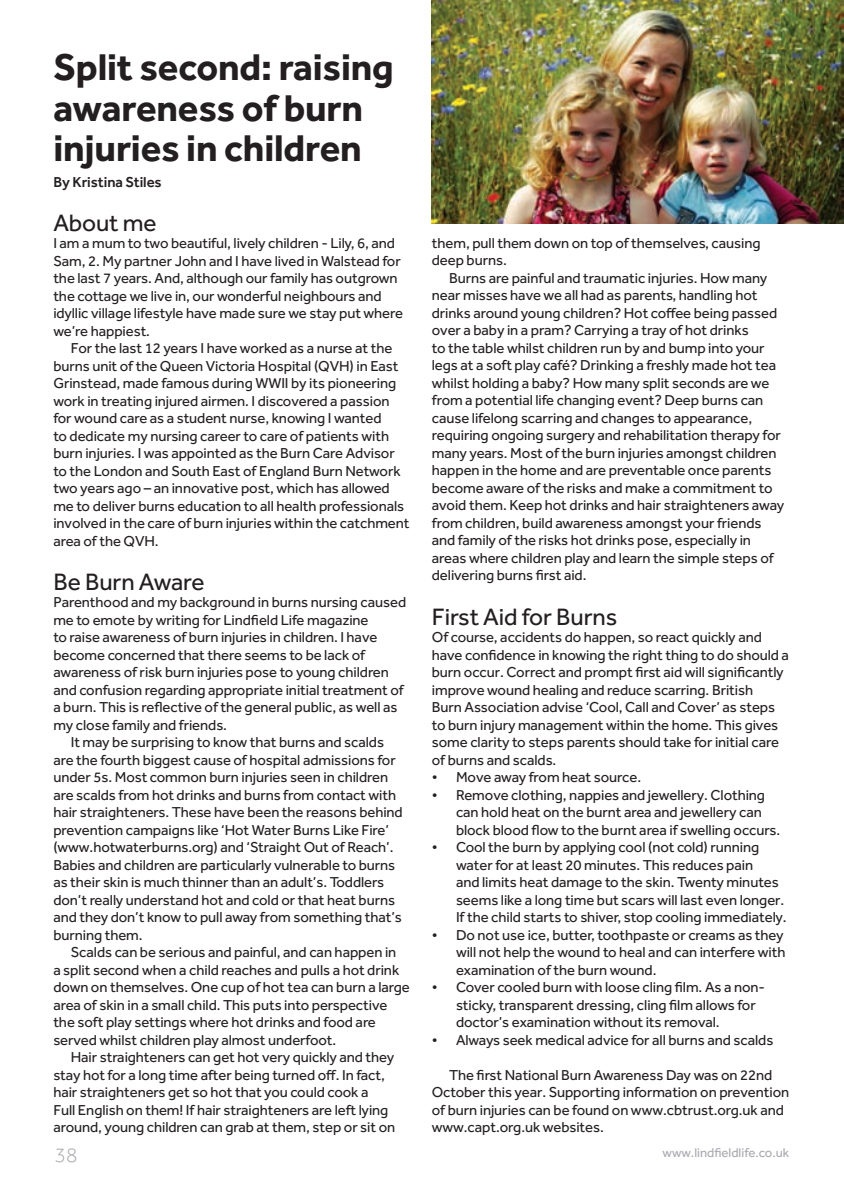
<style>
.page{position:relative;width:844px;height:1191px;background:#fff}
.page>*{position:absolute;margin:0;border:0;box-sizing:border-box;transform-origin:0 0}
.t1{font:700 38.5px/40.2px "Effra";letter-spacing:-.005em;color:#231f20}
.t2{font:24.5px "Effra";letter-spacing:-.005em;color:#231f20}
.t3{font:300 21px "Effra";color:#a8a9ad}
.t4{font:14.88px/17.5px "Effra";letter-spacing:-.005em;color:#231f20}
.t5{font:500 14.88px "Effra";letter-spacing:-.005em;color:#231f20}
.t6{font:13.12px "Effra";color:#a8a9ad}
</style>
<div class="page">
<img style="left:432px;top:0;width:411px;height:223px">
<h1 class="t1" style="left:53px;top:46px;width:342px">Split second: raising awareness of burn injuries in children</h1>
<p class="t5" style="left:53px;top:173px;width:110px">By Kristina Stiles</p>
<h2 class="t2" style="left:53px;top:208px;width:105px">About me</h2>
<p class="t4" style="left:53px;top:234px;width:351px">I am a mum to two beautiful, lively children - Lily, 6, and Sam, 2. My partner John and I have lived in Walstead for the last 7 years. And, although our family has outgrown the cottage we live in, our wonderful neighbours and idyllic village lifestyle have made sure we stay put where we’re happiest.</p>
<p class="t4" style="left:53px;top:339px;width:357px;text-indent:17px">For the last 12 years I have worked as a nurse at the burns unit of the Queen Victoria Hospital (QVH) in East Grinstead, made famous during WWII by its pioneering work in treating injured airmen. I discovered a passion for wound care as a student nurse, knowing I wanted<br>to dedicate my nursing career to care of patients with burn injuries. I was appointed as the Burn Care Advisor to the London and South East of England Burn Network two years ago – an innovative post, which has allowed me to deliver burns education to all health professionals involved in the care of burn injuries within the catchment area of the QVH.</p>
<h2 class="t2" style="left:53px;top:567px;width:153px">Be Burn Aware</h2>
<p class="t4" style="left:53px;top:593px;width:354px">Parenthood and my background in burns nursing caused me to emote by writing for Lindfield Life magazine<br>to raise awareness of burn injuries in children. I have become concerned that there seems to be lack of awareness of risk burn injuries pose to young children and confusion regarding appropriate initial treatment of a burn. This is reflective of the general public, as well as my close family and friends.</p>
<p class="t4" style="left:53px;top:733px;width:351px;text-indent:17px">It may be surprising to know that burns and scalds are the fourth biggest cause of hospital admissions for under 5s. Most common burn injuries seen in children are scalds from hot drinks and burns from contact with hair straighteners. These have been the reasons behind prevention campaigns like ‘Hot Water Burns Like Fire’ (www.hotwaterburns.org) and ‘Straight Out of Reach’.<br>Babies and children are particularly vulnerable to burns as their skin is much thinner than an adult’s. Toddlers don’t really understand hot and cold or that heat burns and they don’t know to pull away from something that’s burning them.</p>
<p class="t4" style="left:53px;top:943px;width:358px;text-indent:17px">Scalds can be serious and painful, and can happen in<br>a split second when a child reaches and pulls a hot drink down on themselves. One cup of hot tea can burn a large area of skin in a small child. This puts into perspective the soft play settings where hot drinks and food are served whilst children play almost underfoot.</p>
<p class="t4" style="left:53px;top:1048px;width:343px;text-indent:17px">Hair straighteners can get hot very quickly and they stay hot for a long time after being turned off. In fact, hair straighteners get so hot that you could cook a<br>Full English on them! If hair straighteners are left lying around, young children can grab at them, step or sit on</p>
<p class="t4" style="left:432px;top:234px;width:330px">them, pull them down on top of themselves, causing deep burns.</p>
<p class="t4" style="left:432px;top:269px;width:354px;text-indent:17px">Burns are painful and traumatic injuries. How many near misses have we all had as parents, handling hot drinks around young children? Hot coffee being passed over a baby in a pram? Carrying a tray of hot drinks<br>to the table whilst children run by and bump into your legs at a soft play café? Drinking a freshly made hot tea whilst holding a baby? How many split seconds are we from a potential life changing event? Deep burns can cause lifelong scarring and changes to appearance, requiring ongoing surgery and rehabilitation therapy for many years. Most of the burn injuries amongst children happen in the home and are preventable once parents become aware of the risks and make a commitment to avoid them. Keep hot drinks and hair straighteners away from children, build awareness amongst your friends and family of the risks hot drinks pose, especially in areas where children play and learn the simple steps of delivering burns first aid.</p>
<h2 class="t2" style="left:432px;top:602px;width:187px">First Aid for Burns</h2>
<p class="t4" style="left:432px;top:628px;width:358px">Of course, accidents do happen, so react quickly and have confidence in knowing the right thing to do should a burn occur. Correct and prompt first aid will significantly improve wound healing and reduce scarring. British<br>Burn Association advise ‘Cool, Call and Cover’ as steps to burn injury management within the home. This gives some clarity to steps parents should take for initial care of burns and scalds.</p>
<p class="t4" style="left:432px;top:768px;width:211px">• Move away from heat source.</p>
<p class="t4" style="left:456px;top:785px;width:326px;text-indent:-24px">• Remove clothing, nappies and jewellery. Clothing can hold heat on the burnt area and jewellery can block blood flow to the burnt area if swelling occurs.</p>
<p class="t4" style="left:456px;top:838px;width:332px;text-indent:-24px">• Cool the burn by applying cool (not cold) running water for at least 20 minutes. This reduces pain<br>and limits heat damage to the skin. Twenty minutes seems like a long time but scars will last even longer.<br>If the child starts to shiver, stop cooling immediately.</p>
<p class="t4" style="left:456px;top:925px;width:331px;text-align:justify;text-indent:-24px">• Do not use ice, butter, toothpaste or creams as they will not help the wound to heal and can interfere with examination of the burn wound.</p>
<p class="t4" style="left:456px;top:978px;width:310px;text-indent:-24px">• Cover cooled burn with loose cling film. As a non&shy;sticky, transparent dressing, cling film allows for doctor’s examination without its removal.</p>
<p class="t4" style="left:432px;top:1030px;width:343px">• Always seek medical advice for all burns and scalds</p>
<p class="t4" style="left:432px;top:1065px;width:359px;text-indent:17px">The first National Burn Awareness Day was on 22nd October this year. Supporting information on prevention of burn injuries can be found on www.cbtrust.org.uk and www.capt.org.uk websites.</p>
<h3 class="t3" style="left:55px;top:1143px;width:24px">38</h3>
<p class="t6" style="left:662px;top:1144px;width:128px">www.lindfieldlife.co.uk</p>
</div>
